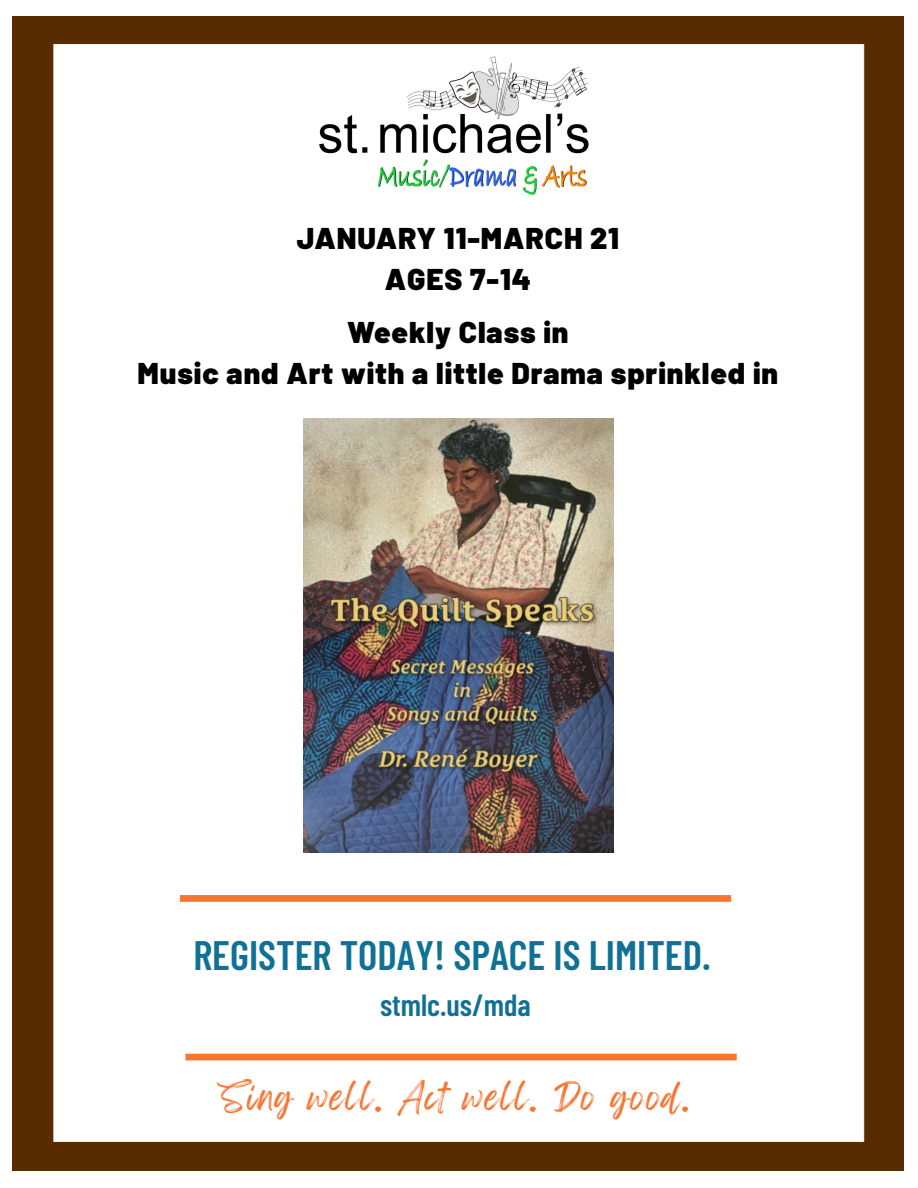
<style>
.page{position:relative;width:918px;height:1188px;background:#fff}
.page>*{position:absolute;margin:0;border:0;box-sizing:border-box;transform-origin:0 0}
.t1{font:600 41.1px "Barlow Condensed";color:#107195}
.t2{font:31.2px "Feeling Passionate";letter-spacing:.065em;color:#f67632}
.t3{font:600 30.6px "Barlow Condensed";color:#107195}
.t4{font:900 30px/40.8px "Barlow";letter-spacing:.03em;color:#000;text-align:center}
</style>
<div class="page">
<img style="left:12px;top:17px;width:892px;height:1154px">
<img style="left:314px;top:50px;width:289px;height:152px">
<img style="left:303px;top:418px;width:310px;height:435px">
<div style="left:180px;top:895px;width:551px;height:7px;background:#f67632"></div>
<div style="left:185px;top:1054px;width:552px;height:6px;background:#f67632"></div>
<p class="t4" style="left:297px;top:217px;width:324px">JANUARY 11-MARCH 21<br>AGES 7-14</p>
<p class="t4" style="left:138px;top:310px;width:642px">Weekly Class in<br>Music and Art with a little Drama sprinkled in</p>
<h1 class="t1" style="left:193px;top:929px;width:519px">REGISTER TODAY! SPACE IS LIMITED.</h1>
<p class="t3" style="left:380px;top:985px;width:152px">stmlc.us/mda</p>
<p class="t2" style="left:221px;top:1072px;width:469px">Sing well. Act well. Do good.</p>
</div>
